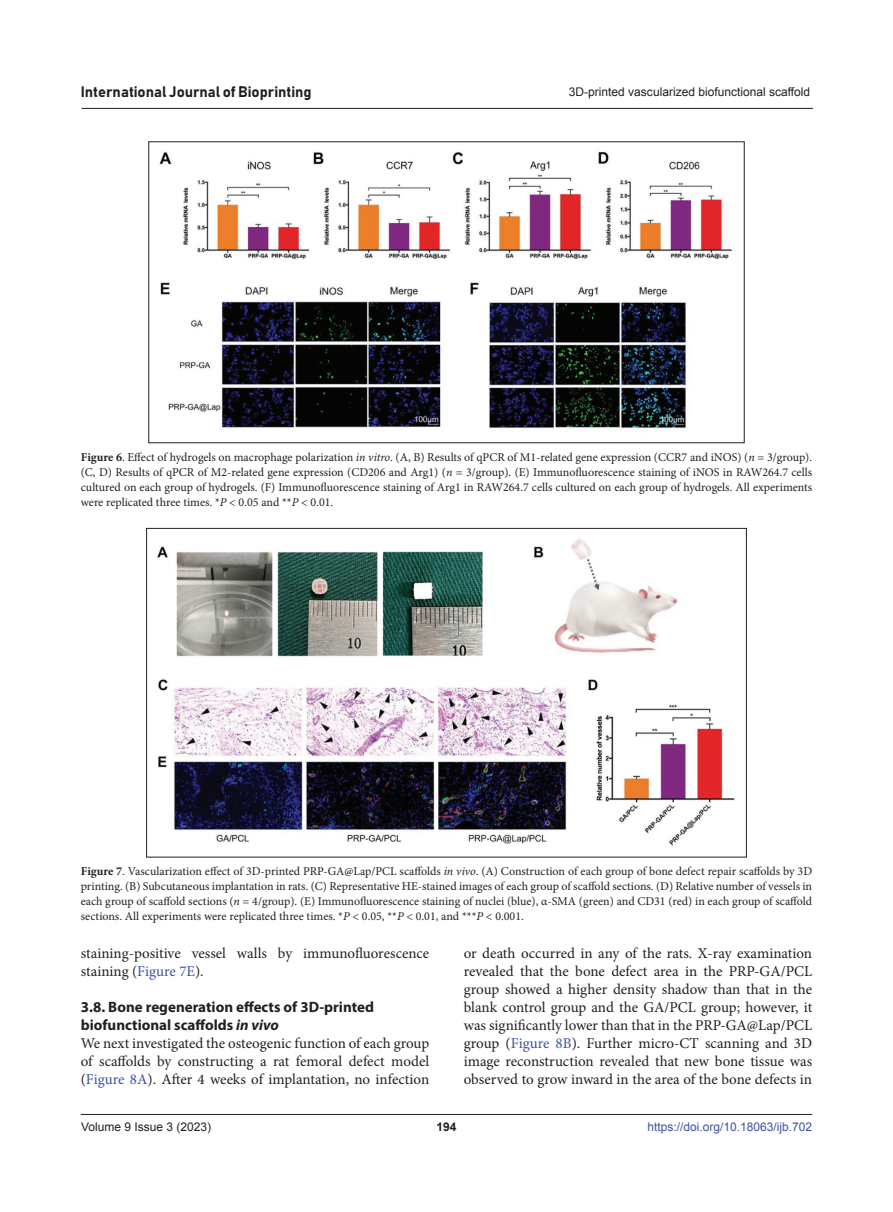
<style>
.page{position:relative;width:893px;height:1212px;background:#fff}
.page>*{position:absolute;margin:0;border:0;box-sizing:border-box;transform-origin:0 0}
.body_text_first{font:15px/18px "Minion Pro";color:#231f20;text-align:justify}
.Head2{font:700 15px/18px "Myriad Pro";color:#231f20}
.t1{font:15px "Bahnschrift";color:#231f20}
.figLends{font:12px/15px "Minion Pro";color:#231f20;text-align:justify}
.t2{font:12px "Arial";color:#231f20}
.t3{font:12px "Arial";color:#3a53a3}
.t4{font:700 12px "Arial";color:#231f20}
.s1{font-weight:700}
.s2{font-style:italic}
.s3{color:#3a53a3}
</style>
<div class="page">
<hr style="left:81px;top:1114px;width:731px;height:1px;background:#231f20">
<hr style="left:81px;top:108px;width:732px;height:1px;background:#231f20">
<img style="left:159px;top:151px;width:573px;height:278px">
<img style="left:157px;top:539px;width:578px;height:307px">
<p class="t1" style="left:81px;top:83px;width:232px">International Journal of Bioprinting</p>
<p class="t2" style="left:569px;top:84px;width:243px">3D-printed vascularized biofunctional scaffold</p>
<p class="figLends" style="left:81px;top:449px;width:733px"><span class="s1">Figure 6</span>. Effect of hydrogels on macrophage polarization <span class="s2">in vitro</span>. (A, B) Results of qPCR of M1-related gene expression (CCR7 and iNOS) (<span class="s2">n</span> = 3/group). (C, D) Results of qPCR of M2-related gene expression (CD206 and Arg1) (<span class="s2">n</span> = 3/group). (E) Immunofluorescence staining of iNOS in RAW264.7 cells cultured on each group of hydrogels. (F) Immunofluorescence staining of Arg1 in RAW264.7 cells cultured on each group of hydrogels. All experiments were replicated three times. *<span class="s2">P</span> &lt; 0.05 and **<span class="s2">P</span> &lt; 0.01.</p>
<p class="figLends" style="left:81px;top:864px;width:733px"><span class="s1">Figure 7</span>. Vascularization effect of 3D-printed PRP-GA@Lap/PCL scaffolds <span class="s2">in vivo</span>. (A) Construction of each group of bone defect repair scaffolds by 3D printing. (B) Subcutaneous implantation in rats. (C) Representative HE-stained images of each group of scaffold sections. (D) Relative number of vessels in each group of scaffold sections (<span class="s2">n</span> = 4/group). (E) Immunofluorescence staining of nuclei (blue), α-SMA (green) and CD31 (red) in each group of scaffold sections. All experiments were replicated three times. *<span class="s2">P</span> &lt; 0.05, **<span class="s2">P</span> &lt; 0.01, and ***<span class="s2">P</span> &lt; 0.001.</p>
<p class="body_text_first" style="left:81px;top:944px;width:350px">staining-positive vessel walls by immunofluorescence staining (<span class="s3">Figure 7E</span>).</p>
<p class="Head2" style="left:81px;top:997px;width:295px">3.8. Bone regeneration effects of 3D-printed biofunctional scaffolds <span class="s2">in vivo</span></p>
<p class="body_text_first" style="left:81px;top:1034px;width:350px">We next investigated the osteogenic function of each group of scaffolds by constructing a rat femoral defect model (<span class="s3">Figure 8A</span>). After 4 weeks of implantation, no infection</p>
<p class="body_text_first" style="left:464px;top:944px;width:350px">or death occurred in any of the rats. X-ray examination revealed that the bone defect area in the PRP-GA/PCL group showed a higher density shadow than that in the blank control group and the GA/PCL group; however, it was significantly lower than that in the PRP-GA@Lap/PCL group (<span class="s3">Figure 8B</span>). Further micro-CT scanning and 3D image reconstruction revealed that new bone tissue was observed to grow inward in the area of the bone defects in</p>
<p class="t2" style="left:81px;top:1119px;width:132px">Volume 9 Issue 3 (2023)</p>
<p class="t4" style="left:436px;top:1119px;width:22px">194</p>
<p class="t3" style="left:647px;top:1119px;width:166px">https://doi.org/10.18063/ijb.702</p>
</div>
